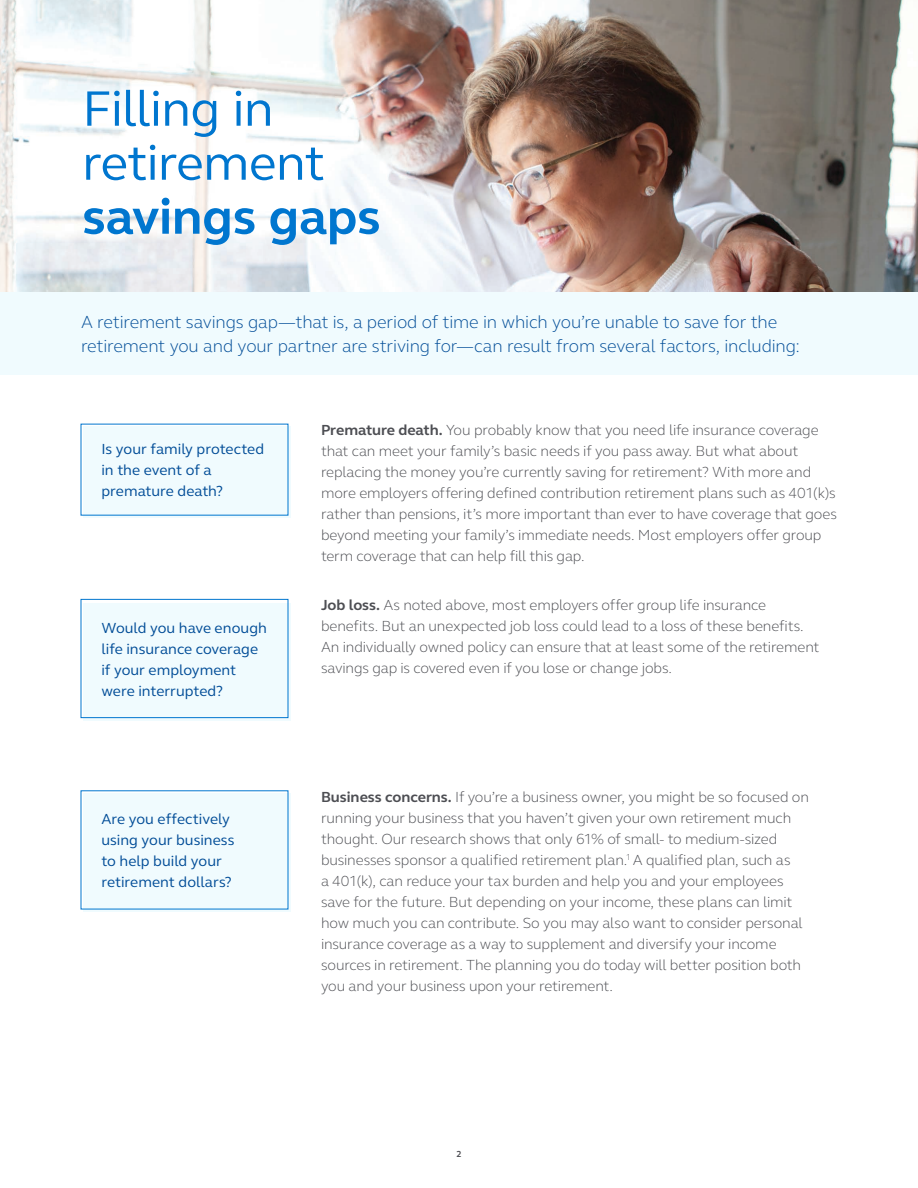
<style>
.page{position:relative;width:918px;height:1188px;background:#fff}
.page>*{position:absolute;margin:0;border:0;box-sizing:border-box;transform-origin:0 0}
.t1{font:51px/54px "FS Elliot Pro";letter-spacing:-.015em;color:#0076cf}
.t2{font:700 51px "FS Elliot Pro";letter-spacing:-.005em;color:#0076cf}
.t3{font:300 18px/24px "FS Elliot Pro";letter-spacing:-.01em;color:#004c97}
.t4{font:300 15px/21px "FS Elliot Pro";letter-spacing:-.01em;color:#4d4e53}
.t5{font:15px/21px "FS Elliot Pro";color:#004c97}
.t6{font:700 9px "FS Elliot Pro";color:#4d4e53}
.s1{font-weight:700}
</style>
<div class="page">
<div style="left:84px;top:427px;width:207px;height:91px;background:#f0fbfe"></div>
<div style="left:84px;top:603px;width:207px;height:117px;background:#f0fbfe"></div>
<div style="left:84px;top:794px;width:207px;height:118px;background:#f0fbfe"></div>
<img style="left:350px;top:0;width:568px;height:293px">
<svg style="left:0;top:0;width:350px;height:293px"></svg>
<div style="left:0;top:293px;width:918px;height:82px;background:#f0fbfe"></div>
<div style="left:81px;top:599px;width:207px;height:119px;border:1px solid #0076cf"></div>
<h1 class="t1" style="left:82px;top:80px;width:244px">Filling in retirement</h1>
<h1 class="t2" style="left:82px;top:182px;width:300px">savings gaps</h1>
<p class="t3" style="left:81px;top:310px;width:721px">A retirement savings gap—that is, a period of time in which you’re unable to save for the retirement you and your partner are striving for—can result from several factors, including:</p>
<p class="t5" style="left:101px;top:438px;width:164px">Is your family protected in the event of a premature death?</p>
<p class="t5" style="left:101px;top:617px;width:167px">Would you have enough life insurance coverage if your employment were interrupted?</p>
<p class="t5" style="left:101px;top:808px;width:134px">Are you effectively using your business to help build your retirement dollars?</p>
<p class="t4" style="left:321px;top:419px;width:517px"><span class="s1">Premature death.</span> You probably know that you need life insurance coverage that can meet your family’s basic needs if you pass away. But what about replacing the money you’re currently saving for retirement? With more and more employers offering defined contribution retirement plans such as 401(k)s rather than pensions, it’s more important than ever to have coverage that goes beyond meeting your family’s immediate needs. Most employers offer group term coverage that can help fill this gap.</p>
<p class="t4" style="left:321px;top:594px;width:500px"><span class="s1">Job loss.</span> As noted above, most employers offer group life insurance benefits. But an unexpected job loss could lead to a loss of these benefits.<br>An individually owned policy can ensure that at least some of the retirement savings gap is covered even if you lose or change jobs.</p>
<p class="t4" style="left:321px;top:786px;width:490px"><span class="s1">Business concerns.</span> If you’re a business owner, you might be so focused on running your business that you haven’t given your own retirement much thought. Our research shows that only 61% of small- to medium-sized businesses sponsor a qualified retirement plan.<sup>1</sup> A qualified plan, such as<br>a 401(k), can reduce your tax burden and help you and your employees save for the future. But depending on your income, these plans can limit how much you can contribute. So you may also want to consider personal insurance coverage as a way to supplement and diversify your income sources in retirement. The planning you do today will better position both you and your business upon your retirement.</p>
<p class="t6" style="left:456px;top:1148px;width:7px">2</p>
</div>
